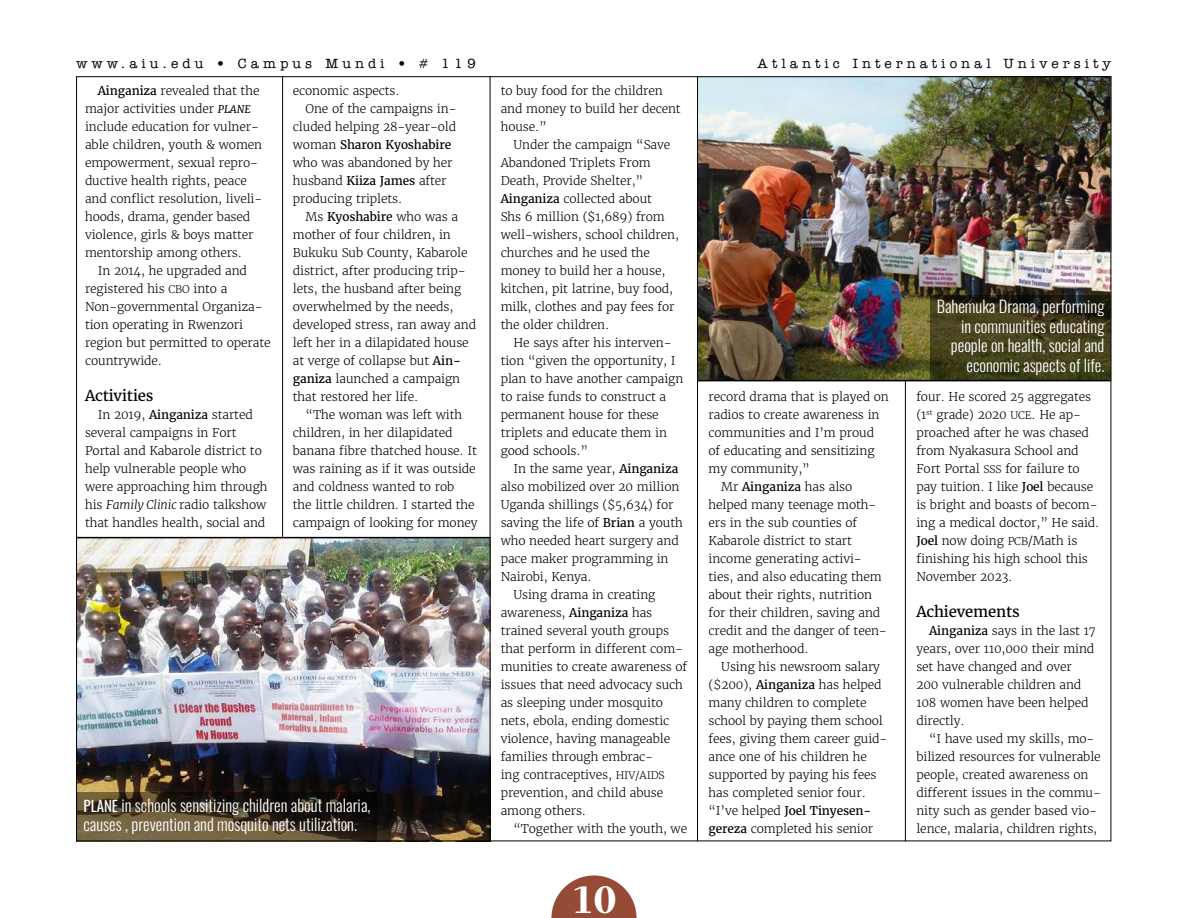
<style>
.page{position:relative;width:1188px;height:918px;background:#fff}
.page>*{position:absolute;margin:0;border:0;box-sizing:border-box;transform-origin:0 0}
.t1{font:800 39px "Ador Hairline";color:#fff}
.t2{font:300 16.5px/19.5px "Oswald";color:#fff}
.t3{font:15px "Merriweather";letter-spacing:-.01em;color:#000}
.t4{font:500 13.5px "American Typewriter ITC Pro";letter-spacing:.3em;color:#000}
.t5{font:300 12px/18px "Merriweather";letter-spacing:-.01em;color:#000}
.t6{font:12px "Merriweather";letter-spacing:-.01em;color:#000}
.s1{font-weight:400}
.s2{font-weight:400;font-style:italic;font-size:10.5px}
.s3{font-size:10.5px}
.s4{font-style:italic}
.s5{font-weight:300}
.s6{font-weight:400;font-size:15px}
</style>
<div class="page">
<img style="left:698px;top:78px;width:411px;height:302px">
<svg style="left:931px;top:295px;width:178px;height:85px;background:#3c3919"></svg>
<img style="left:78px;top:538px;width:412px;height:301px">
<svg style="left:78px;top:792px;width:298px;height:47px;background:#423724"></svg>
<svg style="left:551px;top:875px;width:86px;height:43px"></svg>
<hr style="left:697px;top:76px;width:1px;height:765px;background:#000">
<hr style="left:905px;top:381px;width:1px;height:460px;background:#000">
<hr style="left:490px;top:76px;width:1px;height:765px;background:#000">
<hr style="left:282px;top:76px;width:1px;height:461px;background:#000">
<hr style="left:76px;top:537px;width:414px;height:1px;background:#000">
<hr style="left:697px;top:380px;width:414px;height:1px;background:#000">
<p class="t4" style="left:76px;top:55px;width:401px">www.aiu.edu • Campus Mundi • # 119</p>
<p class="t4" style="left:758px;top:55px;width:355px">Atlantic International University</p>
<p class="t5" style="left:85px;top:81px;width:179px;text-indent:13px"><span class="s1">Ainganiza</span> revealed that the major activities under <span class="s2">PLANE </span>include education for vulner&shy;able children, youth &amp; women empowerment, sexual repro&shy;ductive health rights, peace and conflict resolution, liveli&shy;hoods, drama, gender based violence, girls &amp; boys matter mentorship among others.</p>
<p class="t5" style="left:85px;top:261px;width:187px;text-indent:13px">In 2014, he upgraded and registered his <span class="s3">CBO</span> into a<br>Non-governmental Organiza&shy;tion operating in Rwenzori region but permitted to operate countrywide.</p>
<p class="t3" style="left:85px;top:386px;width:70px">Activities</p>
<p class="t5" style="left:85px;top:405px;width:184px;text-indent:13px">In 2019, <span class="s1">Ainganiza</span> started several campaigns in Fort<br>Portal and Kabarole district to help vulnerable people who were approaching him through his <span class="s4">Family Clinic</span> radio talkshow that handles health, social and</p>
<p class="t5" style="left:501px;top:81px;width:182px">to buy food for the children and money to build her decent house.”</p>
<p class="t5" style="left:501px;top:135px;width:180px;text-indent:13px">Under the campaign “Save<br>Abandoned Triplets From<br>Death, Provide Shelter,”<br><span class="s1">Ainganiza</span> collected about<br>Shs 6 million ($1,689) from well-wishers, school children, churches and he used the money to build her a house, kitchen, pit latrine, buy food, milk, clothes and pay fees for the older children.</p>
<p class="t5" style="left:501px;top:333px;width:184px;text-indent:13px">He says after his interven&shy;tion “given the opportunity, I plan to have another campaign to raise funds to construct a permanent house for these triplets and educate them in good schools.”</p>
<p class="t5" style="left:513px;top:459px;width:166px">In the same year, <span class="s1">Ainganiza</span></p>
<p class="t5" style="left:501px;top:477px;width:180px">also mobilized over 20 million</p>
<p class="t5" style="left:501px;top:495px;width:174px">Uganda shillings ($5,634) for</p>
<p class="t5" style="left:501px;top:513px;width:184px">saving the life of <span class="s1">Brian</span> a youth</p>
<p class="t5" style="left:501px;top:531px;width:180px">who needed heart surgery and</p>
<p class="t5" style="left:501px;top:549px;width:169px">pace maker programming in</p>
<p class="t5" style="left:501px;top:567px;width:92px">Nairobi, Kenya.</p>
<p class="t5" style="left:513px;top:585px;width:144px">Using drama in creating</p>
<p class="t5" style="left:501px;top:603px;width:153px">awareness, <span class="s1">Ainganiza</span> has</p>
<p class="t5" style="left:501px;top:621px;width:170px">trained several youth groups</p>
<p class="t5" style="left:501px;top:639px;width:184px">that perform in different com-</p>
<p class="t5" style="left:501px;top:657px;width:188px">munities to create awareness of</p>
<p class="t5" style="left:501px;top:675px;width:184px">issues that need advocacy such</p>
<p class="t5" style="left:501px;top:693px;width:164px">as sleeping under mosquito</p>
<p class="t5" style="left:501px;top:711px;width:170px">nets, ebola, ending domestic</p>
<p class="t5" style="left:501px;top:729px;width:171px">violence, having manageable</p>
<p class="t5" style="left:501px;top:747px;width:154px">families through embrac-</p>
<p class="t5" style="left:501px;top:765px;width:166px">ing contraceptives, <span class="s3">HIV/AIDS</span></p>
<p class="t5" style="left:501px;top:783px;width:164px">prevention, and child abuse</p>
<p class="t5" style="left:501px;top:801px;width:87px">among others.</p>
<p class="t5" style="left:513px;top:819px;width:175px">“Together with the youth, we</p>
<p class="t5" style="left:293px;top:81px;width:108px">economic aspects.</p>
<p class="t5" style="left:306px;top:99px;width:152px">One of the campaigns in-</p>
<p class="t5" style="left:293px;top:117px;width:165px">cluded helping 28-year-old</p>
<p class="t6" style="left:293px;top:137px;width:160px"><span class="s5">woman</span> Sharon Kyoshabire</p>
<p class="t5" style="left:293px;top:153px;width:161px">who was abandoned by her</p>
<p class="t5" style="left:293px;top:171px;width:155px">husband <span class="s1">Kiiza James</span> after</p>
<p class="t5" style="left:293px;top:189px;width:111px">producing triplets.</p>
<p class="t6" style="left:306px;top:209px;width:154px"><span class="s5">Ms</span> Kyoshabire <span class="s5">who was a</span></p>
<p class="t5" style="left:293px;top:225px;width:160px">mother of four children, in</p>
<p class="t5" style="left:293px;top:243px;width:176px">Bukuku Sub County, Kabarole</p>
<p class="t5" style="left:293px;top:261px;width:174px">district, after producing trip-</p>
<p class="t5" style="left:293px;top:279px;width:170px">lets, the husband after being</p>
<p class="t5" style="left:293px;top:297px;width:162px">overwhelmed by the needs,</p>
<p class="t5" style="left:293px;top:315px;width:185px">developed stress, ran away and</p>
<p class="t5" style="left:293px;top:333px;width:177px">left her in a dilapidated house</p>
<p class="t5" style="left:293px;top:351px;width:170px">at verge of collapse but <span class="s1">Ain-</span></p>
<p class="t5" style="left:293px;top:369px;width:169px"><span class="s1">ganiza</span> launched a campaign</p>
<p class="t5" style="left:293px;top:387px;width:127px">that restored her life.</p>
<p class="t5" style="left:306px;top:405px;width:158px">“The woman was left with</p>
<p class="t5" style="left:293px;top:423px;width:161px">children, in her dilapidated</p>
<p class="t5" style="left:293px;top:441px;width:186px">banana fibre thatched house. It</p>
<p class="t5" style="left:293px;top:459px;width:184px">was raining as if it was outside</p>
<p class="t5" style="left:293px;top:477px;width:163px">and coldness wanted to rob</p>
<p class="t5" style="left:293px;top:495px;width:183px">the little children. I started the</p>
<p class="t5" style="left:293px;top:513px;width:186px">campaign of looking for money</p>
<h2 class="t2" style="left:937px;top:295px;width:169px;text-align:right">Bahemuka Drama, performing in communities educating people on health, social and economic aspects of life.</h2>
<p class="t5" style="left:916px;top:388px;width:184px">four. He scored 25 aggregates (1<sup>st</sup> grade) 2020 <span class="s3">UCE</span>. He ap&shy;proached after he was chased from Nyakasura School and<br>Fort Portal <span class="s3">SSS</span> for failure to pay tuition. I like <span class="s1">Joel</span> because is bright and boasts of becom&shy;ing a medical doctor,” He said.<br><span class="s1">Joel</span> now doing <span class="s3">PCB</span>/Math is finishing his high school this<br>November 2023.</p>
<p class="t3" style="left:916px;top:602px;width:105px">Achievements</p>
<p class="t5" style="left:916px;top:622px;width:181px;text-indent:13px"><span class="s1">Ainganiza</span> says in the last 17 years, over 110,000 their mind set have changed and over<br>200 vulnerable children and<br>108 women have been helped directly.</p>
<p class="t5" style="left:916px;top:730px;width:186px;text-indent:13px">“I have used my skills, mo&shy;bilized resources for vulnerable people, created awareness on different issues in the commu&shy;nity such as gender based vio&shy;lence, malaria, children rights,</p>
<p class="t5" style="left:709px;top:388px;width:182px">record drama that is played on</p>
<p class="t5" style="left:709px;top:406px;width:172px">radios to create awareness in</p>
<p class="t5" style="left:709px;top:424px;width:167px">communities and I’m proud</p>
<p class="t5" style="left:709px;top:442px;width:168px">of educating and sensitizing</p>
<p class="t5" style="left:709px;top:460px;width:103px">my community,”</p>
<p class="t5" style="left:721px;top:478px;width:133px">Mr <span class="s1">Ainganiza</span> has also</p>
<p class="t5" style="left:709px;top:496px;width:169px">helped many teenage moth-</p>
<p class="t5" style="left:709px;top:514px;width:150px">ers in the sub counties of</p>
<p class="t5" style="left:709px;top:532px;width:145px">Kabarole district to start</p>
<p class="t5" style="left:709px;top:550px;width:155px">income generating activi-</p>
<p class="t5" style="left:709px;top:568px;width:175px">ties, and also educating them</p>
<p class="t5" style="left:709px;top:586px;width:165px">about their rights, nutrition</p>
<p class="t5" style="left:709px;top:604px;width:173px">for their children, saving and</p>
<p class="t5" style="left:709px;top:622px;width:180px">credit and the danger of teen-</p>
<p class="t5" style="left:709px;top:640px;width:101px">age motherhood.</p>
<p class="t5" style="left:721px;top:658px;width:160px">Using his newsroom salary</p>
<p class="t5" style="left:709px;top:676px;width:175px">($200), <span class="s1">Ainganiza</span> has helped</p>
<p class="t5" style="left:709px;top:694px;width:160px">many children to complete</p>
<p class="t5" style="left:709px;top:712px;width:176px">school by paying them school</p>
<p class="t5" style="left:709px;top:730px;width:180px">fees, giving them career guid-</p>
<p class="t5" style="left:709px;top:748px;width:160px">ance one of his children he</p>
<p class="t5" style="left:709px;top:766px;width:170px">supported by paying his fees</p>
<p class="t5" style="left:709px;top:784px;width:159px">has completed senior four.</p>
<p class="t6" style="left:709px;top:803px;width:164px"><span class="s5">“I’ve helped</span> Joel Tinyesen-</p>
<p class="t5" style="left:709px;top:820px;width:166px"><span class="s1">gereza</span> completed his senior</p>
<h2 class="t2" style="left:84px;top:794px;width:289px"><span class="s6">PLANE</span> in schools sensitizing children about malaria, causes , prevention and mosquito nets utilization.</h2>
<h1 class="t1" style="left:571px;top:869px;width:48px">10</h1>
</div>
